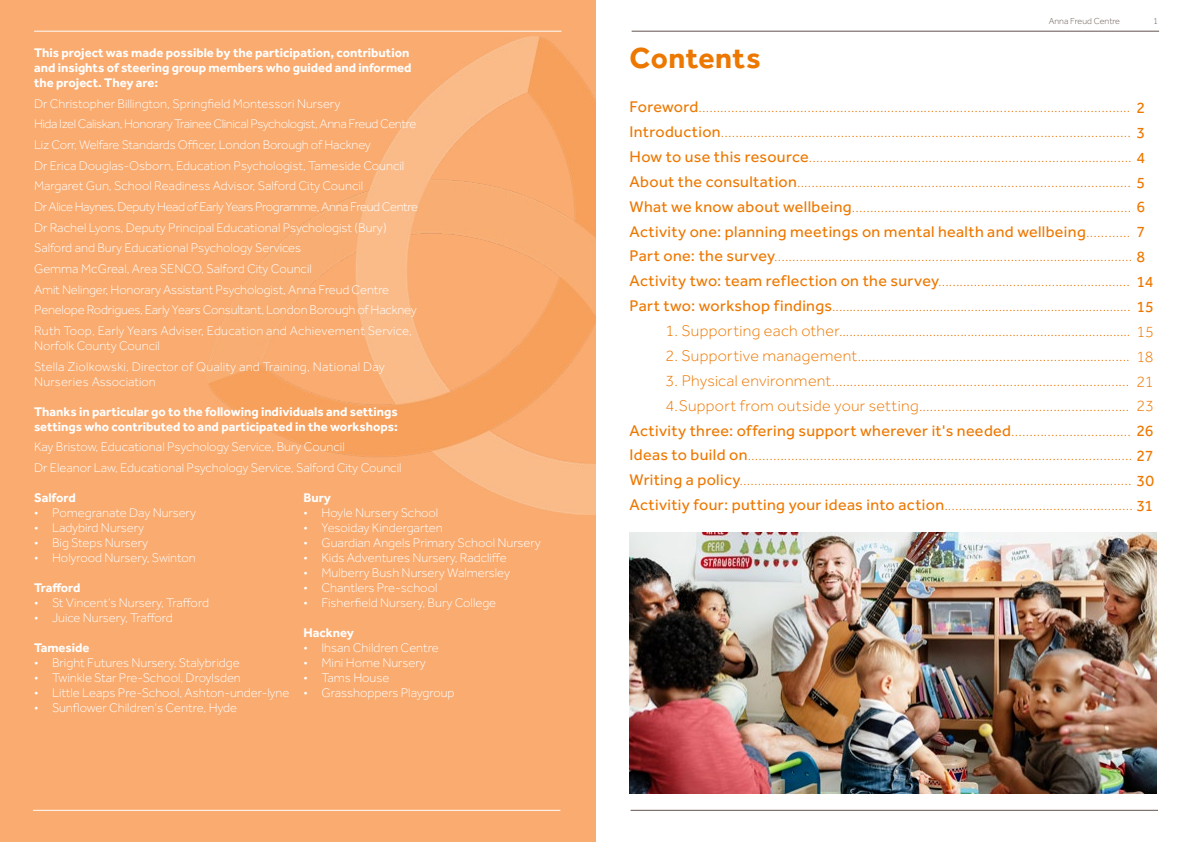
<style>
.page{position:relative;width:1191px;height:842px;background:#fff}
.page>*{position:absolute;margin:0;border:0;box-sizing:border-box;transform-origin:0 0}
.t1{font:700 30px "Effra";letter-spacing:.015em;color:#ed7801}
.t2{font:300 16px/24.9px "Effra";letter-spacing:.02em;color:#ed7801}
.t3{font:300 13px/20.7px "Effra";color:#fff}
.t4{font:700 13px/15px "Effra";color:#fff}
.t5{font:300 13px/20.7px "Effra";letter-spacing:.02em;color:#fff}
.t6{font:300 9px "Effra";color:#6c5e57}
.s1{font-weight:400}
</style>
<div class="page">
<hr style="left:631px;top:31px;width:528px;height:1px;background:#63544f">
<hr style="left:630px;top:810px;width:528px;height:1px;background:#63544f">
<div style="left:0;top:0;width:595px;height:842px;background:#faab6f"></div>
<hr style="left:34px;top:31px;width:527px;height:1px;background:#fff">
<hr style="left:33px;top:810px;width:527px;height:1px;background:#fff">
<img style="left:208px;top:37px;width:387px;height:477px">
<img style="left:629px;top:533px;width:528px;height:261px">
<p class="t4" style="left:34px;top:45px;width:379px">This project was made possible by the participation, contribution and insights of steering group members who guided and informed the project. They are:</p>
<p class="t3" style="left:34px;top:93px;width:385px">Dr Christopher Billington, Springfield Montessori Nursery<br>Hida Izel Caliskan, Honorary Trainee Clinical Psychologist, Anna Freud Centre Liz Corr, Welfare Standards Officer, London Borough of Hackney<br>Dr Erica Douglas-Osborn, Education Psychologist, Tameside Council Margaret Gun, School Readiness Advisor, Salford City Council<br>Dr Alice Haynes, Deputy Head of Early Years Programme, Anna Freud Centre Dr Rachel Lyons, Deputy Principal Educational Psychologist (Bury)<br>Salford and Bury Educational Psychology Services<br>Gemma McGreal, Area SENCO, Salford City Council<br>Amit Nelinger, Honorary Assistant Psychologist, Anna Freud Centre Penelope Rodrigues, Early Years Consultant, London Borough of Hackney Ruth Toop, Early Years Adviser, Education and Achievement Service,</p>
<p class="t5" style="left:34px;top:335px;width:352px">Norfolk County Council<br>Stella Ziolkowski, Director of Quality and Training, National Day</p>
<p class="t3" style="left:34px;top:371px;width:123px">Nurseries Association</p>
<p class="t4" style="left:34px;top:403px;width:365px">Thanks in particular go to the following individuals and settings settings who contributed to and participated in the workshops:</p>
<p class="t3" style="left:34px;top:437px;width:369px">Kay Bristow, Educational Psychology Service, Bury Council<br>Dr Eleanor Law, Educational Psychology Service, Salford City Council</p>
<p class="t4" style="left:34px;top:490px;width:43px">Salford</p>
<p class="t3" style="left:34px;top:502px;width:163px">• Pomegranate Day Nursery</p>
<p class="t3" style="left:34px;top:517px;width:112px">• Ladybird Nursery</p>
<p class="t3" style="left:34px;top:532px;width:116px">• Big Steps Nursery</p>
<p class="t3" style="left:34px;top:547px;width:163px">• Holyrood Nursery, Swinton</p>
<p class="t4" style="left:34px;top:580px;width:48px">Trafford</p>
<p class="t3" style="left:34px;top:592px;width:176px">• St Vincent’s Nursery, Trafford</p>
<p class="t3" style="left:34px;top:607px;width:140px">• Juice Nursery, Trafford</p>
<p class="t4" style="left:34px;top:640px;width:57px">Tameside</p>
<p class="t3" style="left:34px;top:652px;width:207px">• Bright Futures Nursery, Stalybridge</p>
<p class="t3" style="left:34px;top:667px;width:208px">• Twinkle Star Pre-School, Droylsden</p>
<p class="t3" style="left:34px;top:682px;width:257px">• Little Leaps Pre-School, Ashton-under-lyne</p>
<p class="t3" style="left:34px;top:697px;width:205px">• Sunflower Children’s Centre, Hyde</p>
<p class="t4" style="left:303px;top:490px;width:29px">Bury</p>
<p class="t3" style="left:303px;top:503px;width:136px">• Hoyle Nursery School</p>
<p class="t3" style="left:303px;top:518px;width:141px">• Yesoiday Kindergarten</p>
<p class="t3" style="left:303px;top:533px;width:239px">• Guardian Angels Primary School Nursery</p>
<p class="t3" style="left:303px;top:548px;width:205px">• Kids Adventures Nursery, Radcliffe</p>
<p class="t3" style="left:303px;top:563px;width:208px">• Mulberry Bush Nursery Walmersley</p>
<p class="t3" style="left:303px;top:578px;width:135px">• Chantlers Pre-school</p>
<p class="t3" style="left:303px;top:593px;width:194px">• Fisherfield Nursery, Bury College</p>
<p class="t4" style="left:303px;top:625px;width:52px">Hackney</p>
<p class="t3" style="left:303px;top:638px;width:137px">• Ihsan Children Centre</p>
<p class="t3" style="left:303px;top:653px;width:124px">• Mini Home Nursery</p>
<p class="t3" style="left:303px;top:668px;width:88px">• Tams House</p>
<p class="t3" style="left:303px;top:683px;width:153px">• Grasshoppers Playgroup</p>
<p class="t6" style="left:1048px;top:15px;width:73px">Anna Freud Centre</p>
<p class="t6" style="left:1153px;top:15px;width:6px">1</p>
<h1 class="t1" style="left:629px;top:40px;width:133px">Contents</h1>
<p class="t2" style="left:629px;top:94px;width:526px"><span class="s1">Foreword</span>....................................................................................................................... <span class="s1">2<br>Introduction</span>................................................................................................................. <span class="s1">3<br>How to use this resource</span>......................................................................................... <span class="s1">4<br>About the consultation</span>............................................................................................ <span class="s1">5<br>What we know about wellbeing</span>............................................................................. <span class="s1">6<br>Activity one: planning meetings on mental health and wellbeing</span>............ <span class="s1">7<br>Part one: the survey</span>.................................................................................................... <span class="s1">8<br>Activity two: team reflection on the survey</span>...................................................... <span class="s1">14<br>Part two: workshop findings</span>...................................................................................... <span class="s1">15</span></p>
<p class="t2" style="left:665px;top:318px;width:490px">1. Supporting each other.................................................................................... 15</p>
<p class="t2" style="left:665px;top:343px;width:489px">2. Supportive management........................................................................... 18</p>
<p class="t2" style="left:629px;top:368px;width:526px;text-align:right">3. Physical environment.................................................................................. 21<br>4.Support from outside your setting.......................................................... 23<br><span class="s1">Activity three: offering support wherever it's needed</span>................................. <span class="s1">26<br>Ideas to build on</span>.......................................................................................................... <span class="s1">27<br>Writing a policy</span>............................................................................................................ <span class="s1">30<br>Activitiy four: putting your ideas into action</span>.................................................... <span class="s1">31</span></p>
</div>
